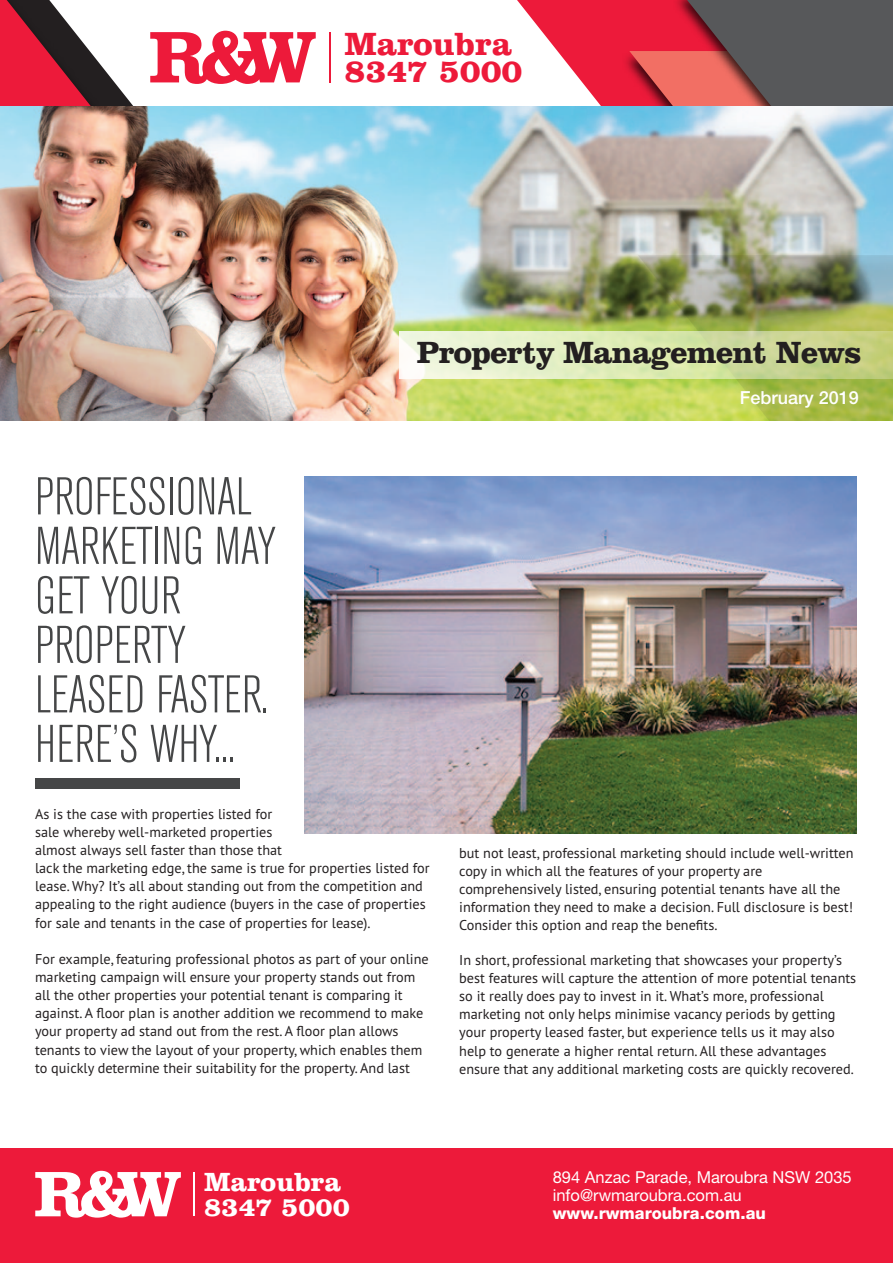
<style>
.page{position:relative;width:893px;height:1263px;background:#fff}
.page>*{position:absolute;margin:0;border:0;box-sizing:border-box;transform-origin:0 0}
.t1{font:700 75px "Clarendon BT";color:#ed1a3a}
.t2{font:700 66px "Clarendon BT";color:#fff}
.t3{font:300 condensed 52.5px/49.5px "Akzidenz Grotesk BE";letter-spacing:-.01em;color:#454647}
.t4{font:700 33px/27px "Clarendon BT";color:#ed1a3a;text-align:center}
.t5{font:700 31.5px "Clarendon BT";letter-spacing:-.025em;color:#231f20}
.t6{font:700 27px/25.5px "Clarendon BT";color:#fff}
.t7{font:500 18px "Helvetica Neue";color:#fff}
.t8{font:16.5px/18px "Helvetica Neue";color:#fff}
.t9{font:800 16.5px "Helvetica Neue";letter-spacing:.005em;color:#fff}
.t10{font:14.25px/18.1px "PT Sans";color:#231f20}
.s1{font-family:"Helvetica Neue";font-weight:200;font-size:70.5px}
.s2{font-family:"Helvetica Neue";font-weight:200;font-size:61.5px}
</style>
<div class="page">
<svg style="left:517px;top:0;width:150px;height:106px;fill:#ed1a3a"></svg>
<svg style="left:0;top:0;width:133px;height:106px"></svg>
<svg style="left:680px;top:0;width:213px;height:106px;background:#745657"></svg>
<img style="left:0;top:106px;width:893px;height:315px">
<div style="left:0;top:1148px;width:893px;height:115px;background:#ed1a3a"></div>
<img style="left:631px;top:249px;width:262px;height:172px">
<img style="left:638px;top:255px;width:255px;height:166px">
<img style="left:0;top:298px;width:510px;height:123px">
<div style="left:35px;top:778px;width:204px;height:11px;background:#454647"></div>
<img style="left:304px;top:476px;width:553px;height:357px">
<svg style="left:400px;top:332px;width:493px;height:46px;background:#dae5b0"></svg>
<h1 class="t1" style="left:149px;top:31px;width:169px">R&amp;W</h1>
<h3 class="t4" style="left:326px;top:34px;width:198px">Maroubra<br><span class="s1">l</span> 8347 5000</h3>
<h3 class="t3" style="left:35px;top:477px;width:242px">PROFESSIONAL<br>MARKETING MAY<br>GET YOUR<br>PROPERTY<br>LEASED FASTER.<br>HERE’S WHY...</h3>
<h3 class="t5" style="left:417px;top:342px;width:446px">Property Management News</h3>
<p class="t7" style="left:740px;top:391px;width:121px">February 2019</p>
<p class="t10" style="left:35px;top:806px;width:396px">As is the case with properties listed for<br>sale whereby well-marketed properties<br>almost always sell faster than those that<br>lack the marketing edge, the same is true for properties listed for lease. Why? It’s all about standing out from the competition and appealing to the right audience (buyers in the case of properties for sale and tenants in the case of properties for lease).</p>
<p class="t10" style="left:35px;top:951px;width:395px">For example, featuring professional photos as part of your online marketing campaign will ensure your property stands out from all the other properties your potential tenant is comparing it against. A floor plan is another addition we recommend to make your property ad stand out from the rest. A floor plan allows tenants to view the layout of your property, which enables them to quickly determine their suitability for the property. And last</p>
<p class="t10" style="left:459px;top:845px;width:396px">but not least, professional marketing should include well-written copy in which all the features of your property are comprehensively listed, ensuring potential tenants have all the information they need to make a decision. Full disclosure is best!<br>Consider this option and reap the benefits.</p>
<p class="t10" style="left:459px;top:952px;width:399px">In short, professional marketing that showcases your property’s best features will capture the attention of more potential tenants so it really does pay to invest in it. What’s more, professional marketing not only helps minimise vacancy periods by getting your property leased faster, but experience tells us it may also help to generate a higher rental return. All these advantages ensure that any additional marketing costs are quickly recovered.</p>
<h2 class="t2" style="left:34px;top:1171px;width:165px">R&amp;W <span class="s2">l</span></h2>
<h3 class="t6" style="left:204px;top:1171px;width:147px">Maroubra<br>8347 5000</h3>
<p class="t8" style="left:553px;top:1170px;width:300px">894 Anzac Parade, Maroubra NSW 2035 info@rwmaroubra.com.au</p>
<p class="t9" style="left:553px;top:1207px;width:215px">www.rwmaroubra.com.au</p>
</div>
